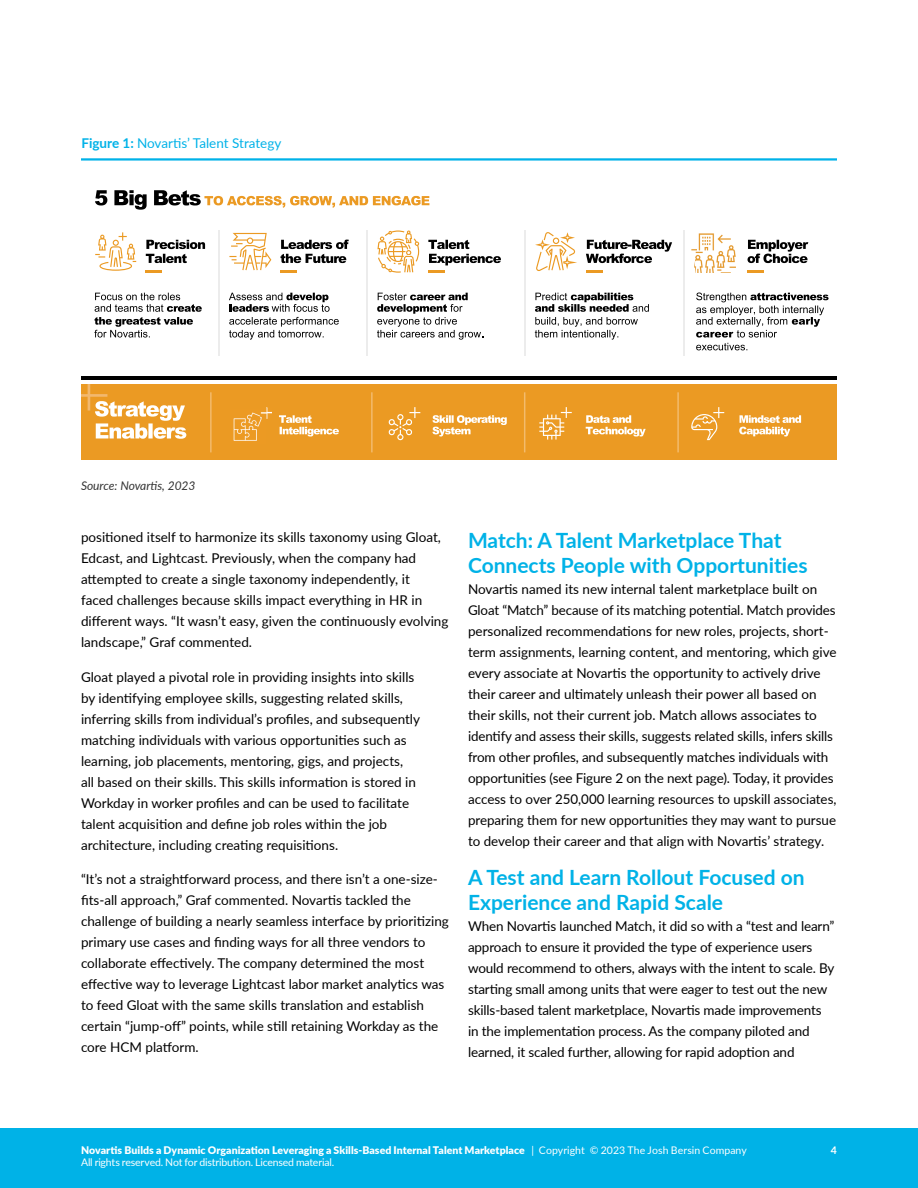
<style>
.page{position:relative;width:918px;height:1188px;background:#fff}
.page>*{position:absolute;margin:0;border:0;box-sizing:border-box;transform-origin:0 0}
.t1{font:700 21px/25.2px "Lato";color:#00b2e7}
.Body_Text{font:13.5px/21px "Lato";color:#000}
.t2{font:13.5px "Lato";color:#00b2e8}
.t3{font:italic 12px "Lato";color:#333}
.t4{font:900 10.5px "Lato";letter-spacing:.005em;color:#fff}
.t5{font:10.5px "Lato";letter-spacing:-.015em;color:#fff}
.t6{font:700 10.5px "Lato";color:#fff}
.s1{font-weight:700}
.s2{font-weight:400}
</style>
<div class="page">
<div style="left:0;top:1128px;width:918px;height:60px;background:#00b2e7"></div>
<svg style="left:95px;top:190px;width:334px;height:20px"></svg>
<div style="left:81px;top:384px;width:756px;height:75px;background:#eb9a23"></div>
<svg style="left:279px;top:415px;width:60px;height:22px"></svg>
<svg style="left:586px;top:415px;width:60px;height:22px"></svg>
<svg style="left:739px;top:415px;width:62px;height:22px"></svg>
<svg style="left:432px;top:415px;width:75px;height:22px"></svg>
<svg style="left:281px;top:240px;width:68px;height:23px"></svg>
<svg style="left:428px;top:240px;width:73px;height:25px"></svg>
<svg style="left:586px;top:240px;width:86px;height:23px"></svg>
<svg style="left:748px;top:240px;width:60px;height:23px"></svg>
<svg style="left:146px;top:240px;width:59px;height:23px"></svg>
<hr style="left:280px;top:270px;width:17px;height:3px;background:#eb9a23">
<hr style="left:428px;top:270px;width:17px;height:3px;background:#eb9a23">
<hr style="left:586px;top:270px;width:16px;height:3px;background:#eb9a23">
<hr style="left:747px;top:270px;width:17px;height:3px;background:#eb9a23">
<hr style="left:145px;top:270px;width:17px;height:3px;background:#eb9a23">
<div style="left:229px;top:230px;width:43px;height:43px;background:linear-gradient(to right,#fef9f4,#fefaf6)"></div>
<svg style="left:229px;top:233px;width:42px;height:37px"></svg>
<svg style="left:377px;top:230px;width:42px;height:43px"></svg>
<svg style="left:535px;top:232px;width:42px;height:39px"></svg>
<svg style="left:95px;top:232px;width:41px;height:39px"></svg>
<hr style="left:218px;top:230px;width:2px;height:126px;background:#ececec">
<hr style="left:366px;top:230px;width:2px;height:126px;background:#ececec">
<hr style="left:524px;top:230px;width:2px;height:126px;background:#ececec">
<hr style="left:683px;top:230px;width:2px;height:126px;background:#ececec">
<hr style="left:81px;top:377px;width:756px;height:3px;background:#000">
<svg style="left:81px;top:384px;width:105px;height:55px"></svg>
<svg style="left:229px;top:293px;width:110px;height:47px"></svg>
<svg style="left:377px;top:293px;width:106px;height:47px"></svg>
<svg style="left:535px;top:293px;width:114px;height:47px"></svg>
<svg style="left:696px;top:293px;width:133px;height:57px"></svg>
<svg style="left:94px;top:293px;width:108px;height:45px"></svg>
<svg style="left:698px;top:233px;width:16px;height:1px"></svg>
<img style="left:691px;top:234px;width:45px;height:39px">
<hr style="left:210px;top:393px;width:2px;height:59px;background:#f3bb6c">
<svg style="left:539px;top:407px;width:33px;height:33px"></svg>
<svg style="left:388px;top:407px;width:32px;height:33px"></svg>
<svg style="left:691px;top:407px;width:33px;height:33px"></svg>
<img style="left:233px;top:412px;width:29px;height:29px">
<svg style="left:261px;top:407px;width:11px;height:12px"></svg>
<hr style="left:677px;top:393px;width:2px;height:59px;background:#f3bb6c">
<hr style="left:524px;top:393px;width:1px;height:59px;background:#f3bb6c">
<hr style="left:371px;top:393px;width:2px;height:59px;background:#f3bb6c">
<hr style="left:81px;top:158px;width:756px;height:3px;background:#00b2e8">
<p class="t2" style="left:81px;top:134px;width:201px"><span class="s1">Figure 1:</span> Novartis’ Talent Strategy</p>
<p class="t3" style="left:81px;top:478px;width:116px">Source: Novartis, 2023</p>
<p class="Body_Text" style="left:81px;top:526px;width:369px">positioned itself to harmonize its skills taxonomy using Gloat, Edcast, and Lightcast. Previously, when the company had attempted to create a single taxonomy independently, it<br>faced challenges because skills impact everything in HR in different ways. “It wasn’t easy, given the continuously evolving landscape,” Graf commented.</p>
<p class="Body_Text" style="left:81px;top:666px;width:341px">Gloat played a pivotal role in providing insights into skills by identifying employee skills, suggesting related skills, inferring skills from individual’s profiles, and subsequently matching individuals with various opportunities such as learning, job placements, mentoring, gigs, and projects,<br>all based on their skills. This skills information is stored in Workday in worker profiles and can be used to facilitate talent acquisition and define job roles within the job architecture, including creating requisitions.</p>
<p class="Body_Text" style="left:81px;top:868px;width:369px">“It’s not a straightforward process, and there isn’t a one-size&shy;fits-all approach,” Graf commented. Novartis tackled the challenge of building a nearly seamless interface by prioritizing primary use cases and finding ways for all three vendors to collaborate effectively. The company determined the most effective way to leverage Lightcast labor market analytics was to feed Gloat with the same skills translation and establish certain “jump-off” points, while still retaining Workday as the core HCM platform.</p>
<h2 class="t1" style="left:468px;top:527px;width:341px">Match: A Talent Marketplace That<br>Connects People with Opportunities</h2>
<p class="Body_Text" style="left:468px;top:578px;width:370px">Novartis named its new internal talent marketplace built on Gloat “Match” because of its matching potential. Match provides personalized recommendations for new roles, projects, short&shy;term assignments, learning content, and mentoring, which give every associate at Novartis the opportunity to actively drive their career and ultimately unleash their power all based on their skills, not their current job. Match allows associates to identify and assess their skills, suggests related skills, infers skills from other profiles, and subsequently matches individuals with opportunities (see Figure 2 on the next page). Today, it provides access to over 250,000 learning resources to upskill associates, preparing them for new opportunities they may want to pursue to develop their career and that align with Novartis’ strategy.</p>
<h2 class="t1" style="left:468px;top:864px;width:338px">A Test and Learn Rollout Focused on<br>Experience and Rapid Scale</h2>
<p class="Body_Text" style="left:468px;top:915px;width:368px">When Novartis launched Match, it did so with a “test and learn” approach to ensure it provided the type of experience users would recommend to others, always with the intent to scale. By starting small among units that were eager to test out the new skills-based talent marketplace, Novartis made improvements in the implementation process. As the company piloted and learned, it scaled further, allowing for rapid adoption and</p>
<p class="t4" style="left:81px;top:1142px;width:667px">Novartis Builds a Dynamic Organization Leveraging a Skills-Based Internal Talent Marketplace <span class="s2">| Copyright © 2023 The Josh Bersin Company</span></p>
<p class="t6" style="left:831px;top:1142px;width:8px">4</p>
<p class="t5" style="left:81px;top:1155px;width:255px">All rights reserved. Not for distribution. Licensed material.</p>
</div>
